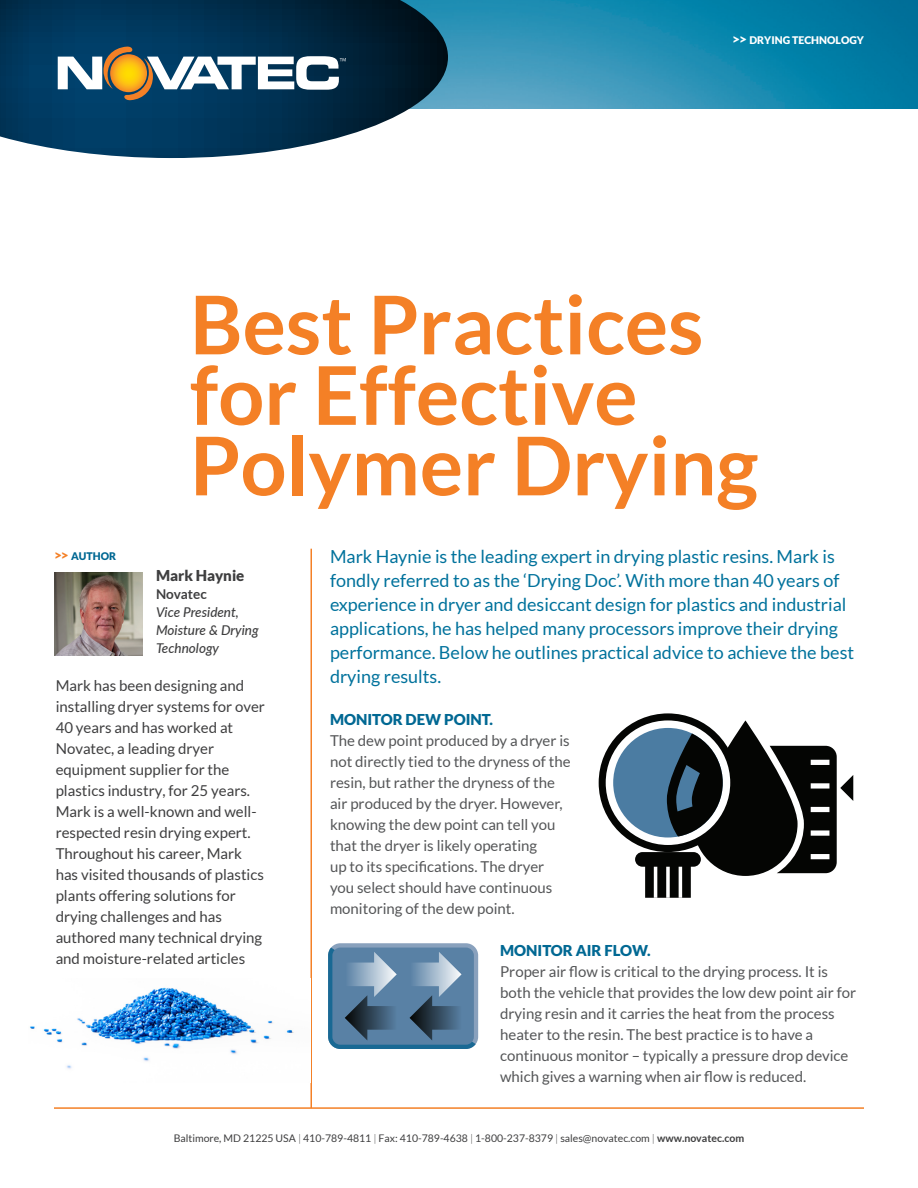
<style>
.page{position:relative;width:918px;height:1188px;background:#fff}
.page>*{position:absolute;margin:0;border:0;box-sizing:border-box;transform-origin:0 0}
.Styles_for_Word_RTF{font:700 81px/70.5px "Lato";color:#f48026}
.t1{font:18px/24px "Lato";color:#00729c}
.t2{font:15px/21px "Lato";color:#545557}
.Styles_for_Word_RTF-2{font:15px/21px "Lato";color:#3e3e3f}
.t3{font:900 15px "Lato";color:#006893}
.t4{font:900 15px "Lato";color:#3e3e3f}
.t5{font:italic 500 13.5px/18px "Lato";color:#3e3e3f}
.t6{font:700 13.5px "Lato";color:#3e3e3f}
.t7{font:10.5px "Lato";color:#3e3e3f}
.text{font:900 10.5px "Lato";color:#fff}
.text-2{font:900 10.5px "Lato";color:#006893}
.s1{font-size:13.5px}
.s2{font-size:13.5px;color:#f48026}
.s3{font-weight:300}
.s4{font-weight:700}
</style>
<div class="page">
<img style="left:448px;top:0;width:470px;height:108px">
<div style="left:635px;top:852px;width:66px;height:15px;background:#040503;border-radius:7px"></div>
<svg style="left:602px;top:717px;width:132px;height:132px"></svg>
<div style="left:599px;top:713px;width:138px;height:139px;border:7px solid #040503;border-radius:50%"></div>
<div style="left:613px;top:728px;width:110px;height:110px;background:#4b7ca2;border-radius:50%"></div>
<svg style="left:645px;top:720px;width:208px;height:178px"></svg>
<div style="left:328px;top:943px;width:150px;height:106px;background:linear-gradient(to right,#7e9ab8,#819cb9);border-radius:12px"></div>
<svg style="left:328px;top:948px;width:148px;height:101px;background:#5b7f9e"></svg>
<img style="left:54px;top:572px;width:89px;height:84px">
<hr style="left:310px;top:549px;width:2px;height:559px;background:#f48026">
<hr style="left:54px;top:1107px;width:810px;height:2px;background:#f48026">
<svg style="left:0;top:0;width:448px;height:158px;background:#1f4965"></svg>
<svg style="left:58px;top:46px;width:288px;height:55px"></svg>
<img style="left:30px;top:987px;width:264px;height:82px">
<p class="text" style="left:732px;top:34px;width:133px"><span class="s1">&gt;&gt;</span> DRYING TECHNOLOGY</p>
<p class="Styles_for_Word_RTF" style="left:190px;top:288px;width:570px">Best Practices for Effective<br>Polymer Drying</p>
<p class="text-2" style="left:54px;top:550px;width:64px"><span class="s2">&gt;&gt;</span> AUTHOR</p>
<p class="t4" style="left:156px;top:567px;width:90px">Mark Haynie</p>
<p class="t6" style="left:156px;top:587px;width:52px">Novatec</p>
<p class="t5" style="left:156px;top:603px;width:104px">Vice President,<br>Moisture &amp; Drying<br>Technology</p>
<p class="Styles_for_Word_RTF-2" style="left:56px;top:675px;width:211px">Mark has been designing and installing dryer systems for over<br>40 years and has worked at<br>Novatec, a leading dryer equipment supplier for the plastics industry, for 25 years.<br>Mark is a well-known and well&shy;respected resin drying expert.<br>Throughout his career, Mark has visited thousands of plastics plants offering solutions for drying challenges and has authored many technical drying and moisture-related articles</p>
<p class="t1" style="left:330px;top:545px;width:526px">Mark Haynie is the leading expert in drying plastic resins. Mark is fondly referred to as the ‘Drying Doc’. With more than 40 years of experience in dryer and desiccant design for plastics and industrial applications, he has helped many processors improve their drying performance. Below he outlines practical advice to achieve the best drying results.</p>
<p class="t3" style="left:330px;top:711px;width:165px">MONITOR DEW POINT.</p>
<p class="t2" style="left:330px;top:730px;width:242px">The dew point produced by a dryer is not directly tied to the dryness of the resin, but rather the dryness of the air produced by the dryer. However, knowing the dew point can tell you that the dryer is likely operating<br>up to its specifications. The dryer you select should have continuous monitoring of the dew point.</p>
<p class="t3" style="left:500px;top:942px;width:152px">MONITOR AIR FLOW.</p>
<p class="t2" style="left:500px;top:961px;width:358px">Proper air flow is critical to the drying process. It is both the vehicle that provides the low dew point air for drying resin and it carries the heat from the process heater to the resin. The best practice is to have a continuous monitor – typically a pressure drop device which gives a warning when air flow is reduced.</p>
<p class="t7" style="left:174px;top:1133px;width:572px">Baltimore, MD 21225 USA <span class="s3">|</span> 410-789-4811 <span class="s3">|</span> Fax: 410-789-4638 <span class="s3">|</span> 1-800-237-8379 <span class="s3">|</span> sales@novatec.com <span class="s3">|</span> <span class="s4">www.novatec.com</span></p>
</div>
